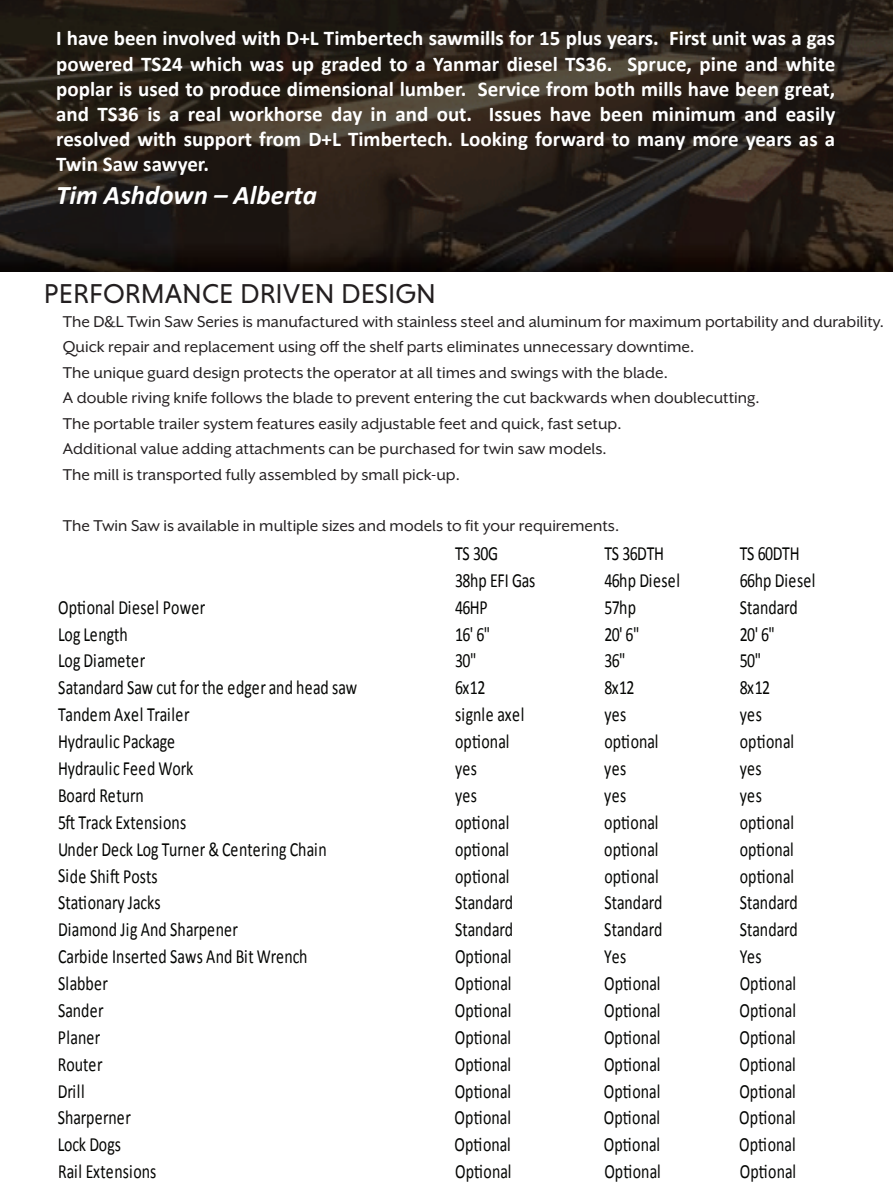
<style>
.page{position:relative;width:893px;height:1191px;background:#fff}
.page>*{position:absolute;margin:0;border:0;box-sizing:border-box;transform-origin:0 0}
.t1{font:27.75px "Niveau Grotesk";color:#231f20}
.t2{font:italic 700 27px "Calibri";color:#fff}
.t3{font:700 21px/25.2px "Calibri";color:#fff;text-align:justify}
.t4{font:20.1px "Calibri";letter-spacing:.005em;color:#040503;scale:.79 1}
.t5{font:20.1px "Calibri";letter-spacing:-.02em;color:#040503;scale:.79 1}
.t6{font:18px/25.5px "Mr Eaves XL San OT";color:#231f20}
</style>
<div class="page">
<img style="left:0;top:0;width:893px;height:232px">
<img style="left:0;top:232px;width:893px;height:40px">
<p class="t3" style="left:56px;top:26px;width:781px">I have been involved with D+L Timbertech sawmills for 15 plus years. First unit was a gas powered TS24 which was up graded to a Yanmar diesel TS36. Spruce, pine and white poplar is used to produce dimensional lumber. Service from both mills have been great, and TS36 is a real workhorse day in and out. Issues have been minimum and easily resolved with support from D+L Timbertech. Looking forward to many more years as a Twin Saw sawyer.</p>
<h2 class="t2" style="left:56px;top:178px;width:262px">Tim Ashdown – Alberta</h2>
<h1 class="t1" style="left:44px;top:278px;width:394px">PERFORMANCE DRIVEN DESIGN</h1>
<p class="t6" style="left:63px;top:309px;width:823px">The D&amp;L Twin Saw Series is manufactured with stainless steel and aluminum for maximum portability and durability.<br>Quick repair and replacement using off the shelf parts eliminates unnecessary downtime.<br>The unique guard design protects the operator at all times and swings with the blade.<br>A double riving knife follows the blade to prevent entering the cut backwards when doublecutting.<br>The portable trailer system features easily adjustable feet and quick, fast setup.<br>Additional value adding attachments can be purchased for twin saw models.<br>The mill is transported fully assembled by small pick-up.</p>
<p class="t6" style="left:63px;top:513px;width:558px">The Twin Saw is available in multiple sizes and models to fit your requirements.</p>
<p class="t4" style="left:455px;top:540px;width:56px">TS 30G</p>
<p class="t4" style="left:604px;top:540px;width:77px">TS 36DTH</p>
<p class="t4" style="left:740px;top:540px;width:77px">TS 60DTH</p>
<p class="t5" style="left:455px;top:567px;width:103px">38hp EFI Gas</p>
<p class="t4" style="left:604px;top:567px;width:97px">46hp Diesel</p>
<p class="t4" style="left:740px;top:567px;width:97px">66hp Diesel</p>
<p class="t4" style="left:58px;top:594px;width:188px">Optional Diesel Power</p>
<p class="t4" style="left:455px;top:594px;width:43px">46HP</p>
<p class="t4" style="left:604px;top:594px;width:42px">57hp</p>
<p class="t4" style="left:740px;top:594px;width:75px">Standard</p>
<p class="t4" style="left:58px;top:621px;width:90px">Log Length</p>
<p class="t4" style="left:455px;top:621px;width:46px">16' 6"</p>
<p class="t4" style="left:604px;top:621px;width:46px">20' 6"</p>
<p class="t4" style="left:740px;top:621px;width:46px">20' 6"</p>
<p class="t4" style="left:58px;top:648px;width:112px">Log Diameter</p>
<p class="t4" style="left:455px;top:648px;width:28px">30"</p>
<p class="t4" style="left:604px;top:648px;width:28px">36"</p>
<p class="t4" style="left:740px;top:648px;width:28px">50"</p>
<p class="t4" style="left:58px;top:675px;width:380px">Satandard Saw cut for the edger and head saw</p>
<p class="t4" style="left:455px;top:675px;width:40px">6x12</p>
<p class="t4" style="left:604px;top:675px;width:40px">8x12</p>
<p class="t4" style="left:740px;top:675px;width:40px">8x12</p>
<p class="t4" style="left:58px;top:702px;width:168px">Tandem Axel Trailer</p>
<p class="t4" style="left:455px;top:702px;width:89px">signle axel</p>
<p class="t4" style="left:604px;top:702px;width:29px">yes</p>
<p class="t4" style="left:740px;top:702px;width:29px">yes</p>
<p class="t4" style="left:58px;top:728px;width:150px">Hydraulic Package</p>
<p class="t4" style="left:455px;top:728px;width:70px">optional</p>
<p class="t4" style="left:604px;top:728px;width:70px">optional</p>
<p class="t4" style="left:740px;top:728px;width:70px">optional</p>
<p class="t4" style="left:58px;top:755px;width:173px">Hydraulic Feed Work</p>
<p class="t4" style="left:455px;top:755px;width:29px">yes</p>
<p class="t4" style="left:604px;top:755px;width:29px">yes</p>
<p class="t4" style="left:740px;top:755px;width:29px">yes</p>
<p class="t4" style="left:58px;top:782px;width:110px">Board Return</p>
<p class="t4" style="left:455px;top:782px;width:29px">yes</p>
<p class="t4" style="left:604px;top:782px;width:29px">yes</p>
<p class="t4" style="left:740px;top:782px;width:29px">yes</p>
<p class="t4" style="left:58px;top:809px;width:164px">5ft Track Extensions</p>
<p class="t4" style="left:455px;top:809px;width:70px">optional</p>
<p class="t4" style="left:604px;top:809px;width:70px">optional</p>
<p class="t4" style="left:740px;top:809px;width:70px">optional</p>
<p class="t4" style="left:58px;top:836px;width:341px">Under Deck Log Turner &amp; Centering Chain</p>
<p class="t4" style="left:455px;top:836px;width:70px">optional</p>
<p class="t4" style="left:604px;top:836px;width:70px">optional</p>
<p class="t4" style="left:740px;top:836px;width:70px">optional</p>
<p class="t4" style="left:58px;top:863px;width:128px">Side Shift Posts</p>
<p class="t4" style="left:455px;top:863px;width:70px">optional</p>
<p class="t4" style="left:604px;top:863px;width:70px">optional</p>
<p class="t4" style="left:740px;top:863px;width:70px">optional</p>
<p class="t4" style="left:58px;top:890px;width:131px">Stationary Jacks</p>
<p class="t4" style="left:455px;top:890px;width:75px">Standard</p>
<p class="t4" style="left:604px;top:890px;width:75px">Standard</p>
<p class="t4" style="left:740px;top:890px;width:75px">Standard</p>
<p class="t4" style="left:58px;top:917px;width:229px">Diamond Jig And Sharpener</p>
<p class="t4" style="left:455px;top:917px;width:75px">Standard</p>
<p class="t4" style="left:604px;top:917px;width:75px">Standard</p>
<p class="t4" style="left:740px;top:917px;width:75px">Standard</p>
<p class="t4" style="left:58px;top:943px;width:317px">Carbide Inserted Saws And Bit Wrench</p>
<p class="t4" style="left:455px;top:943px;width:73px">Optional</p>
<p class="t4" style="left:604px;top:943px;width:29px">Yes</p>
<p class="t4" style="left:740px;top:943px;width:29px">Yes</p>
<p class="t4" style="left:58px;top:970px;width:65px">Slabber</p>
<p class="t4" style="left:455px;top:970px;width:73px">Optional</p>
<p class="t4" style="left:604px;top:970px;width:73px">Optional</p>
<p class="t4" style="left:740px;top:970px;width:73px">Optional</p>
<p class="t4" style="left:58px;top:997px;width:59px">Sander</p>
<p class="t4" style="left:455px;top:997px;width:73px">Optional</p>
<p class="t4" style="left:604px;top:997px;width:73px">Optional</p>
<p class="t4" style="left:740px;top:997px;width:73px">Optional</p>
<p class="t4" style="left:58px;top:1024px;width:55px">Planer</p>
<p class="t4" style="left:455px;top:1024px;width:73px">Optional</p>
<p class="t4" style="left:604px;top:1024px;width:73px">Optional</p>
<p class="t4" style="left:739px;top:1024px;width:73px">Optional</p>
<p class="t4" style="left:58px;top:1051px;width:58px">Router</p>
<p class="t4" style="left:455px;top:1051px;width:73px">Optional</p>
<p class="t4" style="left:604px;top:1051px;width:73px">Optional</p>
<p class="t4" style="left:739px;top:1051px;width:73px">Optional</p>
<p class="t4" style="left:58px;top:1078px;width:36px">Drill</p>
<p class="t4" style="left:455px;top:1078px;width:73px">Optional</p>
<p class="t4" style="left:604px;top:1078px;width:73px">Optional</p>
<p class="t4" style="left:739px;top:1078px;width:73px">Optional</p>
<p class="t4" style="left:58px;top:1105px;width:94px">Sharperner</p>
<p class="t4" style="left:455px;top:1105px;width:73px">Optional</p>
<p class="t4" style="left:604px;top:1105px;width:73px">Optional</p>
<p class="t4" style="left:739px;top:1105px;width:73px">Optional</p>
<p class="t4" style="left:58px;top:1131px;width:82px">Lock Dogs</p>
<p class="t4" style="left:455px;top:1131px;width:73px">Optional</p>
<p class="t4" style="left:604px;top:1131px;width:73px">Optional</p>
<p class="t4" style="left:739px;top:1131px;width:73px">Optional</p>
<p class="t4" style="left:58px;top:1158px;width:126px">Rail Extensions</p>
<p class="t4" style="left:455px;top:1158px;width:73px">Optional</p>
<p class="t4" style="left:604px;top:1158px;width:73px">Optional</p>
<p class="t4" style="left:740px;top:1158px;width:73px">Optional</p>
</div>
